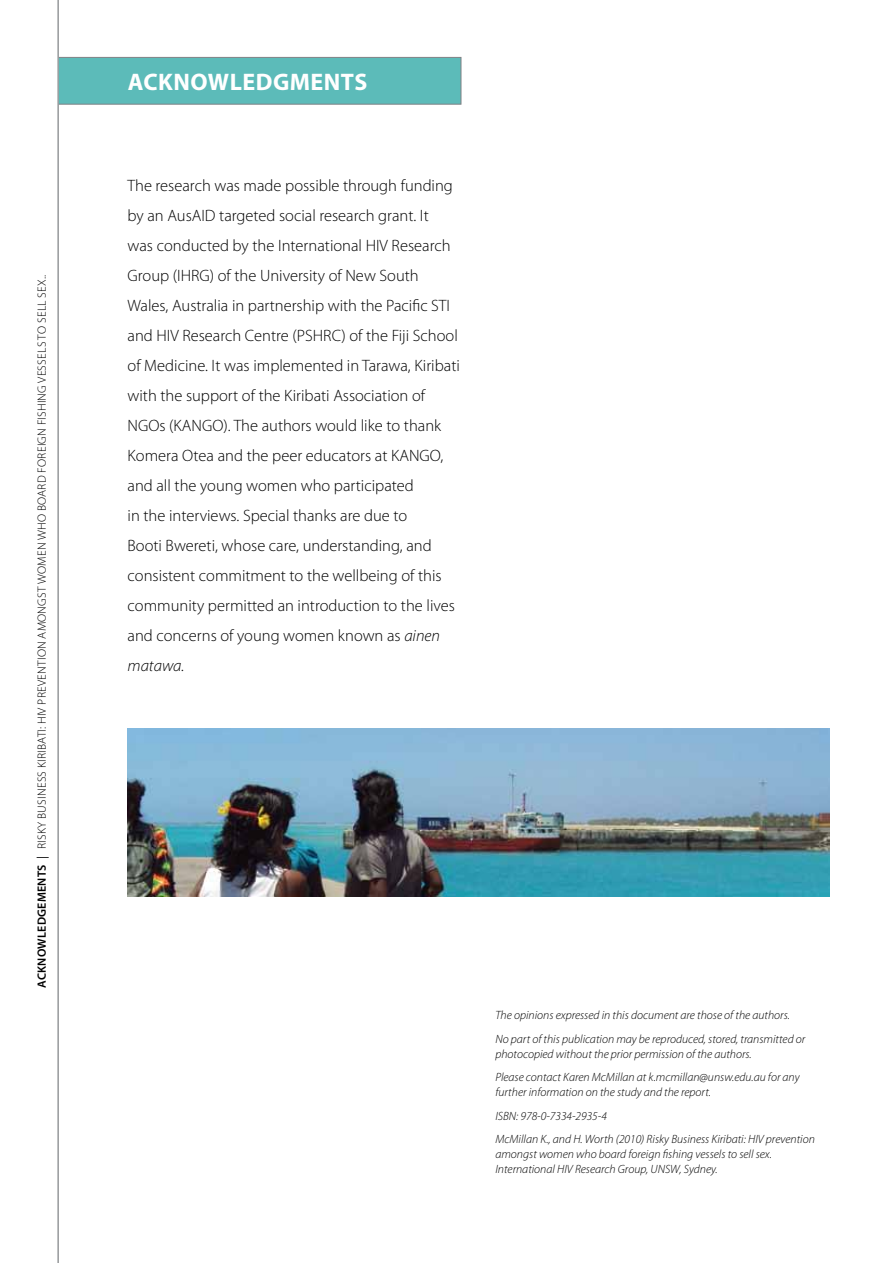
<style>
.page{position:relative;width:893px;height:1263px;background:#fff}
.page>*{position:absolute;margin:0;border:0;box-sizing:border-box;transform-origin:0 0}
.t1{font:700 24px "Myriad Pro";letter-spacing:.02em;color:#fff}
.t2{font:300 16.5px/30px "Myriad Pro";color:#000}
.t3{font:italic 300 12px/23.5px "Myriad Pro";color:#000}
.t4{font:300 12px "Myriad Pro";letter-spacing:.02em;color:#000}
.s1{font-weight:600}
.s2{font-weight:400}
.s3{font-style:italic}
</style>
<div class="page">
<div style="left:58px;top:57px;width:403px;height:48px;background:#5cbbb9;border:1px solid #808285"></div>
<hr style="left:58px;top:0;width:1px;height:1263px;background:#939598">
<img style="left:128px;top:728px;width:701px;height:168px">
<p class="t4" style="left:35px;top:988px;width:714px;rotate:-90deg"><span class="s1">ACKNOWLEDGEMENTS</span> <span class="s2">|</span> Risky Business Kiribati: HIV prevention amongst women who board foreign fish ing vessels to sell sex..</p>
<h1 class="t1" style="left:128px;top:67px;width:241px">ACKNOWLEDGMENTS</h1>
<p class="t2" style="left:128px;top:171px;width:334px">The research was made possible through funding by an AusAID targeted social research grant. I t<br>was conducted by the I nternational HIV Research Group (I HRG) of the U niversity of New South Wales, Australia in partnership with the Pacific STI and HIV Research Centre (PS HRC) of the Fiji School of Medicine. It was implemented in Tarawa, Kiribati with the support of the Kiribati Association of<br>NGO</p>
<p class="t2" style="left:128px;top:411px;width:315px;text-indent:96px">). The authors would like to thank<br>Komera Otea and the peer educators at KANGO</p>
<p class="t2" style="left:159px;top:411px;width:25px">s (KANGO</p>
<p class="t2" style="left:440px;top:441px;width:4px">,</p>
<p class="t2" style="left:128px;top:471px;width:329px">and all the young women who participated<br>in the interviews. Special thanks are due to<br>Booti Bwereti, whose care, understanding, and consistent commitment to the wellbeing of this community permitted an introduction to the lives and concerns of young women known as <span class="s3">ainen matawa.</span></p>
<p class="t3" style="left:495px;top:1003px;width:311px">The opinions expressed in this document are those of the authors.<br>No part of this publication may be reproduced, stored, transmitted or</p>
<p class="t3" style="left:495px;top:1042px;width:306px">photocopied without the prior permission of the authors.<br>Please contact Karen McMillan at k.mcmillan@unsw.edu.au for any</p>
<p class="t3" style="left:495px;top:1080px;width:321px">further information on the study and the report.<br>ISBN: 978-0-7334-2935-4<br>McMillan K., and H. Worth (2010) Risky Business Kiribati: HIV prevention</p>
<p class="t3" style="left:495px;top:1147px;width:278px;line-height:15px">amongst women who board foreign fishing vessels to sell sex.<br>International HIV Research Group, UNSW, Sydney.</p>
</div>
